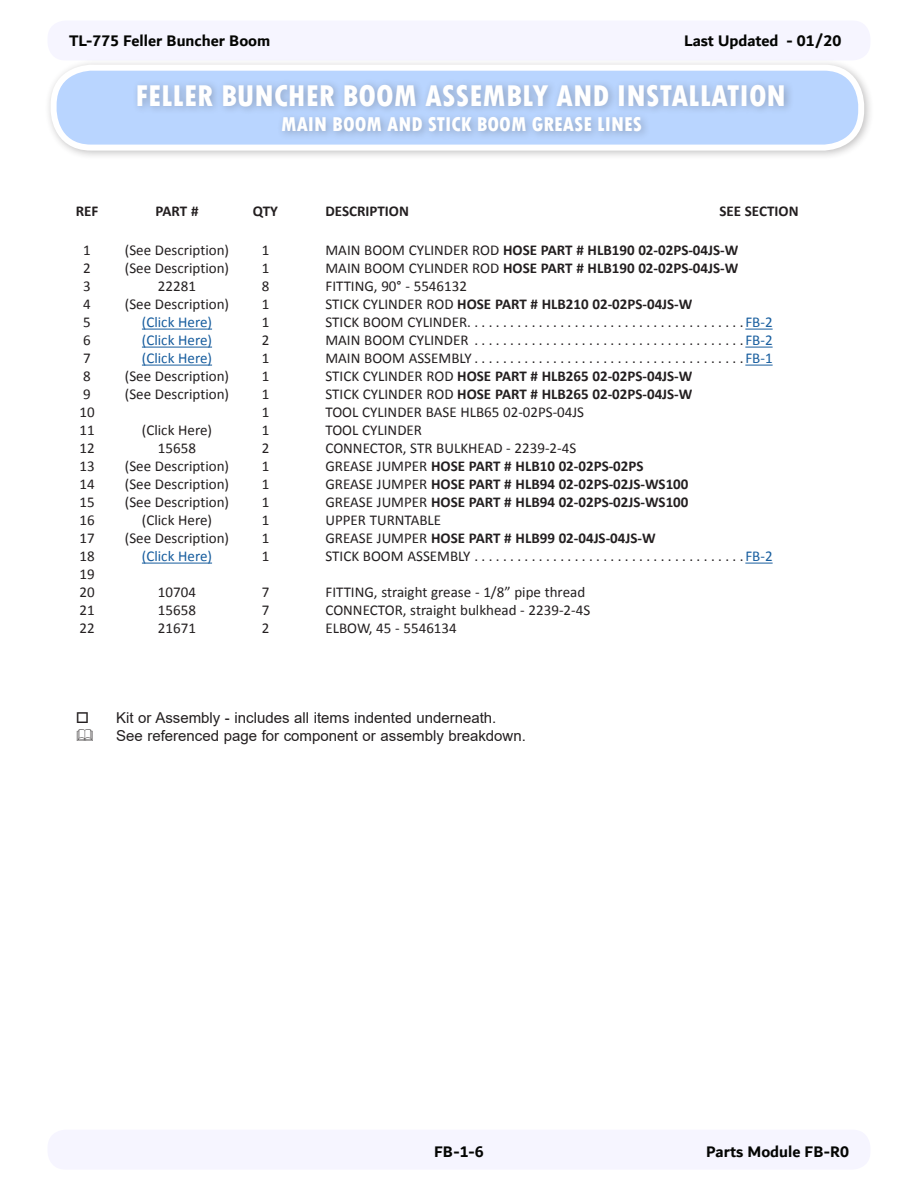
<style>
.page{position:relative;width:918px;height:1188px;background:#fff}
.page>*{position:absolute;margin:0;border:0;box-sizing:border-box;transform-origin:0 0}
.Main_Heading{font:800 condensed 31.5px "Tw Cen";color:#fff}
.Main_Heading_Sub{font:800 condensed 21px "Tw Cen";color:#fff}
.t1{font:700 16.5px "Dubai";color:#040503}
.t2{font:15px "Calibri";color:#231f20}
.Heading_-_Column{font:700 15px "Calibri";color:#231f20}
.t3{font:15px "Arial";color:#231f20}
.t4{font:15px "Calibri";color:#175d9e}
.s1{font-weight:400}
.s2{color:#175d9e}
</style>
<div class="page">
<div style="left:48px;top:21px;width:822px;height:39px;background:#f6f5ff;border-radius:18px"></div>
<div style="left:48px;top:1130px;width:822px;height:40px;background:#f6f5ff;border-radius:18px"></div>
<hr style="left:142px;top:329px;width:70px;height:1px;background:#175d9e">
<svg style="left:745px;top:329px;width:28px;height:1px"></svg>
<hr style="left:142px;top:347px;width:70px;height:1px;background:#175d9e">
<svg style="left:745px;top:347px;width:28px;height:1px"></svg>
<hr style="left:142px;top:365px;width:70px;height:1px;background:#175d9e">
<svg style="left:745px;top:365px;width:28px;height:1px"></svg>
<hr style="left:142px;top:563px;width:70px;height:1px;background:#175d9e">
<svg style="left:745px;top:563px;width:28px;height:1px"></svg>
<div style="left:45px;top:59px;width:829px;height:102px;background:#231f20;opacity:.28"></div>
<div style="left:54px;top:68px;width:807px;height:80px;background:#b9d5ff;border-radius:38px"></div>
<div style="left:51px;top:65px;width:813px;height:86px;border:6px solid #fff;border-radius:38px"></div>
<div style="left:132px;top:79px;width:662px;height:62px;background:#231f20;opacity:.28"></div>
<p class="t1" style="left:69px;top:31px;width:203px">TL-775 Feller Buncher Boom</p>
<p class="t1" style="left:684px;top:31px;width:159px">Last Updated - 01/20</p>
<p class="Main_Heading" style="left:136px;top:77px;width:652px">FELLER BUNCHER BOOM ASSEMBLY AND INSTALLATION</p>
<p class="Main_Heading_Sub" style="left:281px;top:112px;width:363px">MAIN BOOM AND STICK BOOM GREASE LINES</p>
<p class="Heading_-_Column" style="left:76px;top:200px;width:24px">REF</p>
<p class="Heading_-_Column" style="left:156px;top:200px;width:44px">PART #</p>
<p class="Heading_-_Column" style="left:253px;top:200px;width:27px">QTY</p>
<p class="Heading_-_Column" style="left:326px;top:200px;width:85px">DESCRIPTION</p>
<p class="Heading_-_Column" style="left:719px;top:200px;width:81px">SEE SECTION</p>
<p class="t2" style="left:83px;top:240px;width:9px">1</p>
<p class="t2" style="left:125px;top:240px;width:106px">(See Description)</p>
<p class="t2" style="left:262px;top:240px;width:9px">1</p>
<p class="Heading_-_Column" style="left:326px;top:240px;width:414px"><span class="s1">MAIN BOOM CYLINDER ROD</span> HOSE PART # HLB190 02-02PS-04JS-W</p>
<p class="t2" style="left:83px;top:258px;width:9px">2</p>
<p class="t2" style="left:125px;top:258px;width:106px">(See Description)</p>
<p class="t2" style="left:262px;top:258px;width:9px">1</p>
<p class="Heading_-_Column" style="left:326px;top:258px;width:414px"><span class="s1">MAIN BOOM CYLINDER ROD</span> HOSE PART # HLB190 02-02PS-04JS-W</p>
<p class="t2" style="left:83px;top:276px;width:9px">3</p>
<p class="t2" style="left:158px;top:276px;width:40px">22281</p>
<p class="t2" style="left:262px;top:276px;width:9px">8</p>
<p class="t2" style="left:326px;top:276px;width:143px">FITTING, 90° - 5546132</p>
<p class="t2" style="left:83px;top:294px;width:9px">4</p>
<p class="t2" style="left:125px;top:294px;width:106px">(See Description)</p>
<p class="t2" style="left:262px;top:294px;width:9px">1</p>
<p class="Heading_-_Column" style="left:326px;top:294px;width:368px"><span class="s1">STICK CYLINDER ROD</span> HOSE PART # HLB210 02-02PS-04JS-W</p>
<p class="t2" style="left:83px;top:312px;width:9px">5</p>
<p class="t4" style="left:142px;top:312px;width:72px">(Click Here)</p>
<p class="t2" style="left:262px;top:312px;width:9px">1</p>
<p class="t2" style="left:325px;top:312px;width:449px">STICK BOOM CYLINDER . . . . . . . . . . . . . . . . . . . . . . . . . . . . . . . . . . . . . . <span class="s2">FB-2</span></p>
<p class="t2" style="left:83px;top:330px;width:9px">6</p>
<p class="t4" style="left:142px;top:330px;width:72px">(Click Here)</p>
<p class="t2" style="left:262px;top:330px;width:9px">2</p>
<p class="t2" style="left:325px;top:330px;width:449px">MAIN BOOM CYLINDER . . . . . . . . . . . . . . . . . . . . . . . . . . . . . . . . . . . . . <span class="s2">FB-2</span></p>
<p class="t2" style="left:83px;top:348px;width:9px">7</p>
<p class="t4" style="left:142px;top:348px;width:72px">(Click Here)</p>
<p class="t2" style="left:262px;top:348px;width:9px">1</p>
<p class="t2" style="left:325px;top:348px;width:449px">MAIN BOOM ASSEMBLY . . . . . . . . . . . . . . . . . . . . . . . . . . . . . . . . . . . . . <span class="s2">FB-1</span></p>
<p class="t2" style="left:83px;top:366px;width:9px">8</p>
<p class="t2" style="left:125px;top:366px;width:106px">(See Description)</p>
<p class="t2" style="left:262px;top:366px;width:9px">1</p>
<p class="Heading_-_Column" style="left:326px;top:366px;width:368px"><span class="s1">STICK CYLINDER ROD</span> HOSE PART # HLB265 02-02PS-04JS-W</p>
<p class="t2" style="left:83px;top:384px;width:9px">9</p>
<p class="t2" style="left:125px;top:384px;width:106px">(See Description)</p>
<p class="t2" style="left:262px;top:384px;width:9px">1</p>
<p class="Heading_-_Column" style="left:326px;top:384px;width:368px"><span class="s1">STICK CYLINDER ROD</span> HOSE PART # HLB265 02-02PS-04JS-W</p>
<p class="t2" style="left:79px;top:402px;width:17px">10</p>
<p class="t2" style="left:262px;top:402px;width:9px">1</p>
<p class="t2" style="left:326px;top:402px;width:260px">TOOL CYLINDER BASE HLB65 02-02PS-04JS</p>
<p class="t2" style="left:79px;top:420px;width:17px">11</p>
<p class="t2" style="left:142px;top:420px;width:72px">(Click Here)</p>
<p class="t2" style="left:262px;top:420px;width:9px">1</p>
<p class="t2" style="left:325px;top:420px;width:98px">TOOL CYLINDER</p>
<p class="t2" style="left:79px;top:438px;width:17px">12</p>
<p class="t2" style="left:158px;top:438px;width:40px">15658</p>
<p class="t2" style="left:262px;top:438px;width:9px">2</p>
<p class="t2" style="left:325px;top:438px;width:252px">CONNECTOR, STR BULKHEAD - 2239-2-4S</p>
<p class="t2" style="left:79px;top:456px;width:17px">13</p>
<p class="t2" style="left:125px;top:456px;width:106px">(See Description)</p>
<p class="t2" style="left:262px;top:456px;width:9px">1</p>
<p class="Heading_-_Column" style="left:326px;top:456px;width:320px"><span class="s1">GREASE JUMPER</span> HOSE PART # HLB10 02-02PS-02PS</p>
<p class="t2" style="left:79px;top:474px;width:17px">14</p>
<p class="t2" style="left:125px;top:474px;width:106px">(See Description)</p>
<p class="t2" style="left:262px;top:474px;width:9px">1</p>
<p class="Heading_-_Column" style="left:326px;top:474px;width:365px"><span class="s1">GREASE JUMPER</span> HOSE PART # HLB94 02-02PS-02JS-WS100</p>
<p class="t2" style="left:79px;top:492px;width:17px">15</p>
<p class="t2" style="left:125px;top:492px;width:106px">(See Description)</p>
<p class="t2" style="left:262px;top:492px;width:9px">1</p>
<p class="Heading_-_Column" style="left:326px;top:492px;width:365px"><span class="s1">GREASE JUMPER</span> HOSE PART # HLB94 02-02PS-02JS-WS100</p>
<p class="t2" style="left:79px;top:510px;width:17px">16</p>
<p class="t2" style="left:142px;top:510px;width:72px">(Click Here)</p>
<p class="t2" style="left:262px;top:510px;width:9px">1</p>
<p class="t2" style="left:325px;top:510px;width:117px">UPPER TURNTABLE</p>
<p class="t2" style="left:79px;top:528px;width:17px">17</p>
<p class="t2" style="left:125px;top:528px;width:106px">(See Description)</p>
<p class="t2" style="left:262px;top:528px;width:9px">1</p>
<p class="Heading_-_Column" style="left:326px;top:528px;width:332px"><span class="s1">GREASE JUMPER</span> HOSE PART # HLB99 02-04JS-04JS-W</p>
<p class="t2" style="left:79px;top:546px;width:17px">18</p>
<p class="t4" style="left:142px;top:546px;width:72px">(Click Here)</p>
<p class="t2" style="left:262px;top:546px;width:9px">1</p>
<p class="t2" style="left:325px;top:546px;width:449px">STICK BOOM ASSEMBLY . . . . . . . . . . . . . . . . . . . . . . . . . . . . . . . . . . . . . <span class="s2">FB-2</span></p>
<p class="t2" style="left:79px;top:564px;width:17px">19</p>
<p class="t2" style="left:79px;top:582px;width:17px">20</p>
<p class="t2" style="left:158px;top:582px;width:40px">10704</p>
<p class="t2" style="left:262px;top:582px;width:9px">7</p>
<p class="t2" style="left:326px;top:582px;width:261px">FITTING, straight grease - 1/8” pipe thread</p>
<p class="t2" style="left:79px;top:600px;width:17px">21</p>
<p class="t2" style="left:158px;top:600px;width:40px">15658</p>
<p class="t2" style="left:262px;top:600px;width:9px">7</p>
<p class="t2" style="left:326px;top:600px;width:266px">CONNECTOR, straight bulkhead - 2239-2-4S</p>
<p class="t2" style="left:79px;top:618px;width:17px">22</p>
<p class="t2" style="left:158px;top:618px;width:40px">21671</p>
<p class="t2" style="left:262px;top:618px;width:9px">2</p>
<p class="t2" style="left:326px;top:618px;width:133px">ELBOW, 45 - 5546134</p>
<p class="t3" style="left:76px;top:708px;width:422px">□ Kit or Assembly - includes all items indented underneath.</p>
<p class="t3" style="left:116px;top:726px;width:411px">See referenced page for component or assembly breakdown.</p>
<p class="t1" style="left:434px;top:1141px;width:51px">FB-1-6</p>
<p class="t1" style="left:706px;top:1141px;width:144px">Parts Module FB-R0</p>
</div>
